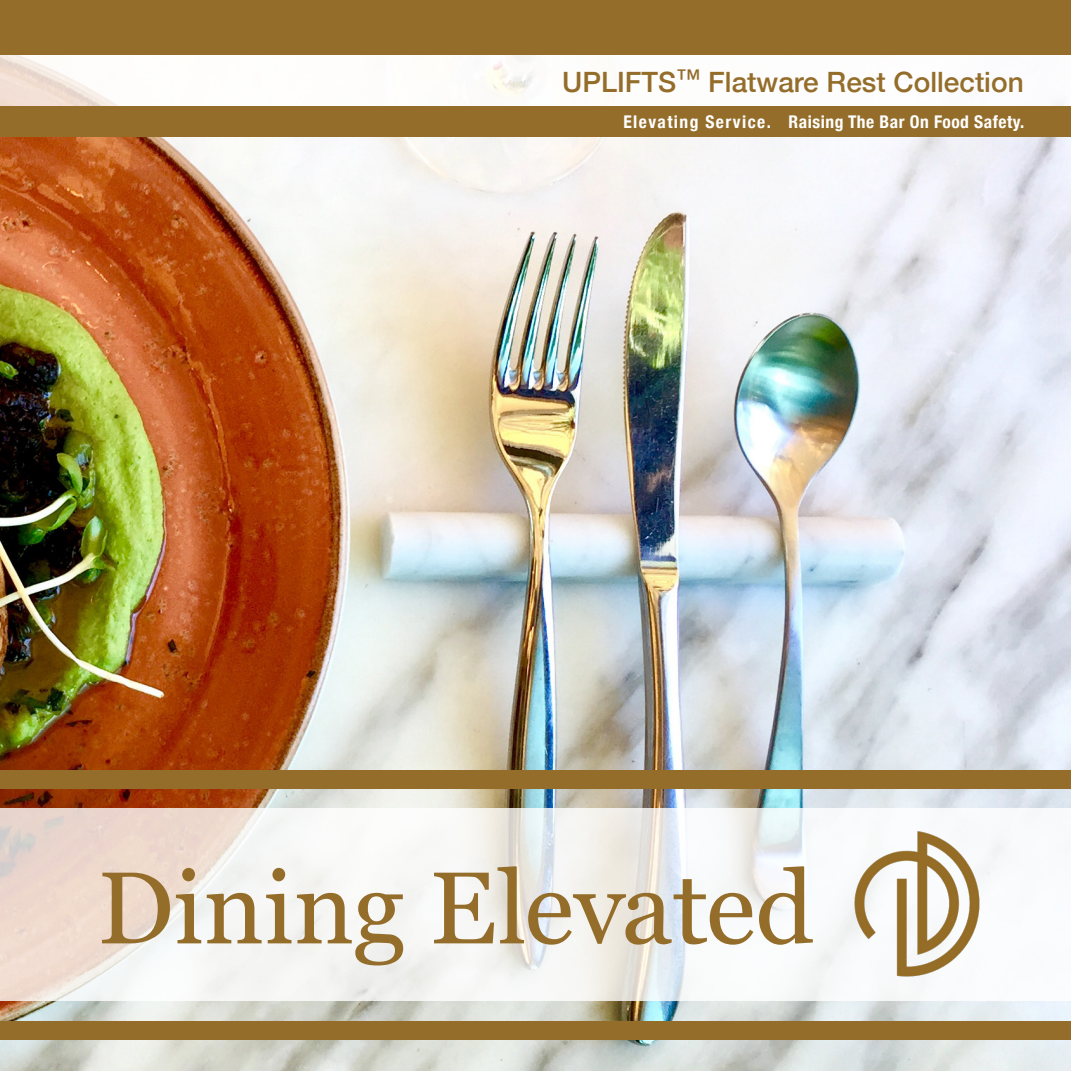
<style>
.page{position:relative;width:1071px;height:1071px;background:#fff}
.page>*{position:absolute;margin:0;border:0;box-sizing:border-box;transform-origin:0 0}
.t1{font:102.02px "Georgia";color:#946d2a}
.t2{font:500 28px "Helvetica Neue";color:#946d2a}
.t3{font:700 condensed 17.5px "Helvetica Neue";letter-spacing:.03em;color:#fff}
</style>
<div class="page">
<img style="left:0;top:137px;width:1071px;height:934px">
<div style="left:0;top:45px;width:1071px;height:10px;background:#946d2a"></div>
<div style="left:0;top:0;width:1071px;height:45px;background:#946d2a"></div>
<div style="left:0;top:770px;width:1071px;height:19px;background:#946d2a"></div>
<div style="left:0;top:1021px;width:1071px;height:19px;background:#946d2a"></div>
<svg style="left:0;top:808px;width:1071px;height:193px;fill:#f5f5f4"></svg>
<img style="left:843px;top:829px;width:152px;height:152px">
<div style="left:0;top:106px;width:1071px;height:31px;background:#946d2a"></div>
<p class="t2" style="left:562px;top:60px;width:463px">UPLIFTS<sup>™</sup> Flatware Rest Collection</p>
<p class="t3" style="left:623px;top:107px;width:402px">Elevating Service. Raising The Bar On Food Safety.</p>
<p class="t1" style="left:97px;top:834px;width:718px">Dining Elevated</p>
</div>
